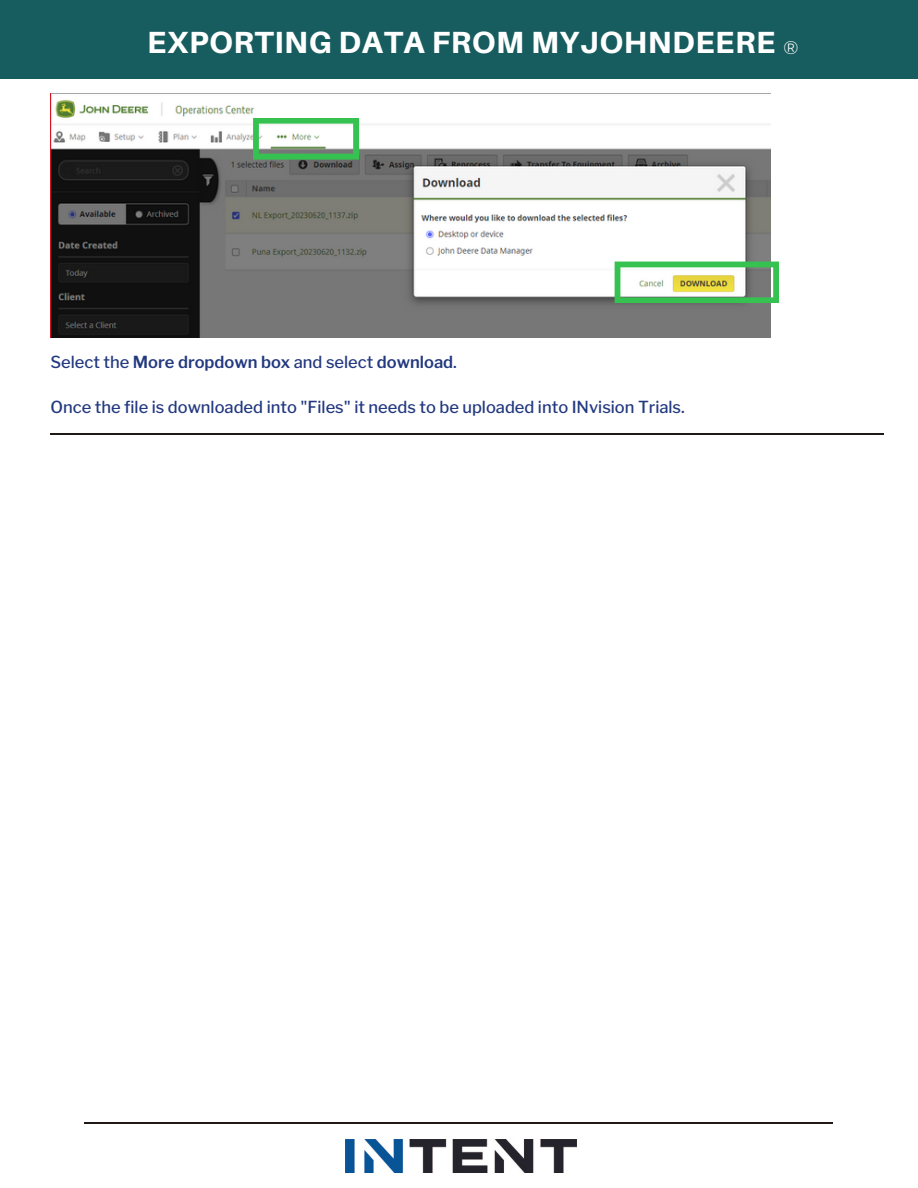
<style>
.page{position:relative;width:918px;height:1188px;background:#fff}
.page>*{position:absolute;margin:0;border:0;box-sizing:border-box;transform-origin:0 0}
.t1{font:800 30.6px "Aileron";letter-spacing:.02em;color:#fff}
.t2{font:18px "Raleway";color:#fff}
.t3{font:500 16.5px "Libre Franklin";color:#22387f}
.t4{font:600 16.5px "Libre Franklin";color:#22387f}
.s1{font-weight:500}
</style>
<div class="page">
<div style="left:0;top:0;width:918px;height:78px;background:#175c5e"></div>
<hr style="left:85px;top:1123px;width:748px;height:1px;background:#211915">
<img style="left:346px;top:1139px;width:230px;height:33px">
<hr style="left:50px;top:433px;width:834px;height:1px;background:#211915">
<img style="left:50px;top:93px;width:720px;height:245px">
<svg style="left:253px;top:118px;width:106px;height:42px"></svg>
<svg style="left:615px;top:262px;width:164px;height:41px"></svg>
<p class="t1" style="left:147px;top:23px;width:630px">EXPORTING DATA FROM MYJOHNDEERE</p>
<p class="t2" style="left:784px;top:37px;width:16px">®</p>
<p class="t4" style="left:50px;top:352px;width:408px"><span class="s1">Select the</span> More dropdown box <span class="s1">and select</span> download<span class="s1">.</span></p>
<p class="t3" style="left:50px;top:397px;width:636px">Once the file is downloaded into "Files" it needs to be uploaded into INvision Trials.</p>
</div>
